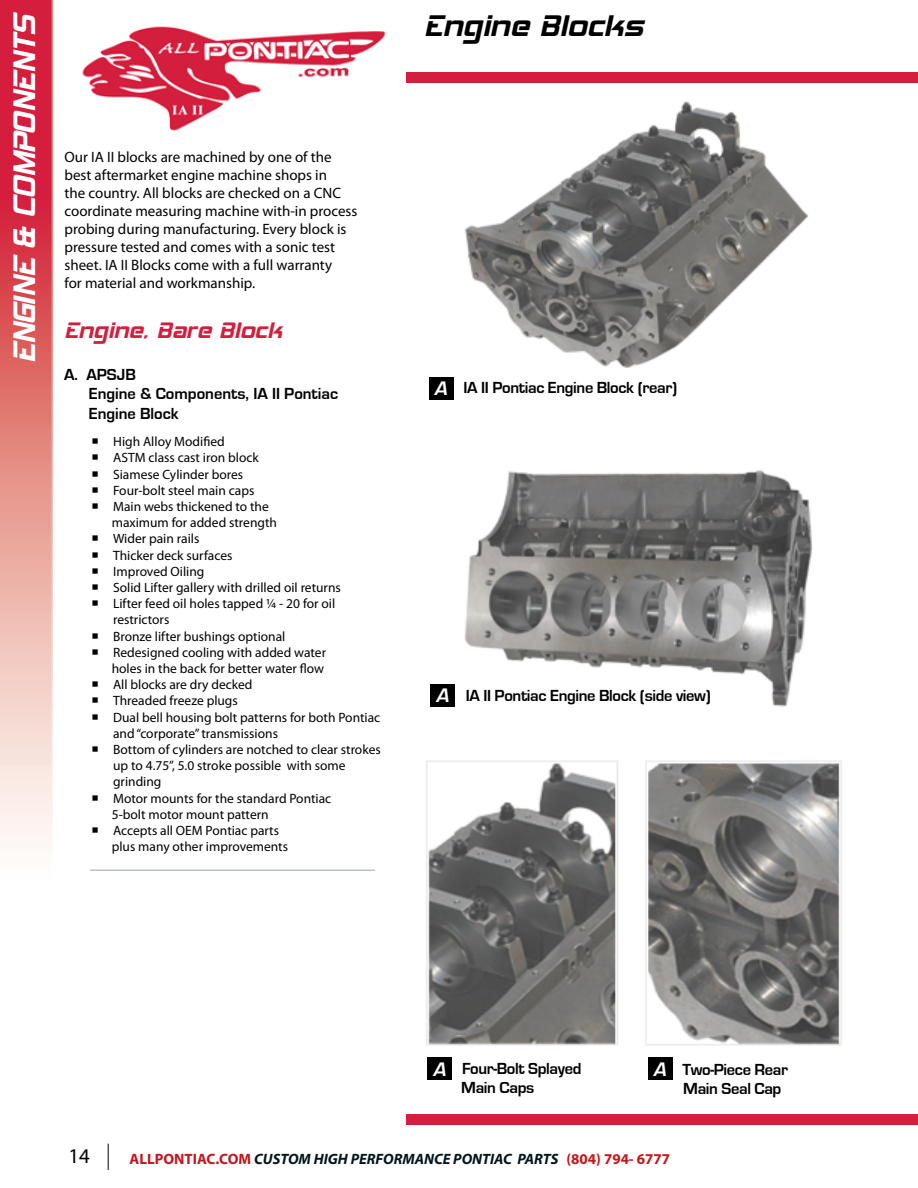
<style>
.page{position:relative;width:918px;height:1188px;background:#fff}
.page>*{position:absolute;margin:0;border:0;box-sizing:border-box;transform-origin:0 0}
.t1{font:37.5px "Hemi Head 426";color:#fff}
.t2{font:36px "Hemi Head 426";color:#000}
.t3{font:27px "Hemi Head 426";color:#d41e3d}
.t4{font:21px "Myriad Pro";color:#000}
.t5{font:700 16.5px/18.8px "Eurostile";letter-spacing:-.02em;color:#000}
.t6{font:700 16.5px/19.8px "Eurostile";color:#000}
.t7{font:15px/18px "Myriad Pro";color:#000}
.t8{font:italic 700 15px "Myriad Pro";color:#00161c}
.t9{font:13.5px/16.2px "Myriad Pro";color:#000}
.s1{font-family:"Eurostile LT Std";font-weight:600;font-style:italic;font-size:18px;color:#fff}
.s2{font-style:normal;color:#c4161c}
</style>
<div class="page">
<svg style="left:108px;top:1144px;width:1px;height:26px"></svg>
<img style="left:412px;top:82px;width:506px;height:1033px">
<hr style="left:90px;top:870px;width:285px;height:1px;background:#95a3ab">
<div style="left:406px;top:72px;width:508px;height:10px;background:#d41e3d"></div>
<hr style="left:914px;top:72px;width:4px;height:10px;background:#d41e3d">
<div style="left:406px;top:1114px;width:508px;height:11px;background:#d41e3d"></div>
<hr style="left:914px;top:1115px;width:4px;height:10px;background:#d41e3d">
<img style="left:82px;top:26px;width:304px;height:105px">
<div style="left:429px;top:377px;width:25px;height:23px;background:#000"></div>
<div style="left:430px;top:684px;width:25px;height:22px;background:#000"></div>
<div style="left:428px;top:1058px;width:24px;height:22px;background:#000"></div>
<div style="left:648px;top:1058px;width:25px;height:22px;background:#000"></div>
<img style="left:0;top:0;width:53px;height:849px">
<p class="t1" style="left:9px;top:363px;width:353px;rotate:-90deg">ENGINE &amp; COMPONENTS</p>
<p class="t7" style="left:64px;top:148px;width:295px">Our IA II blocks are machined by one of the best aftermarket engine machine shops in<br>the country. All blocks are checked on a CNC coordinate measuring machine with-in process probing during manufacturing. Every block is pressure tested and comes with a sonic test sheet. IA II Blocks come with a full warranty<br>for material and workmanship.</p>
<p class="t3" style="left:64px;top:319px;width:219px">Engine, Bare Block</p>
<p class="t6" style="left:89px;top:365px;width:251px;text-indent:-25px">A. APSJB<br>Engine &amp; Components, IA II Pontiac<br>Engine Block</p>
<p class="t9" style="left:92px;top:433px;width:135px">○ High Alloy Modified</p>
<p class="t9" style="left:92px;top:450px;width:169px">○ ASTM class cast iron block</p>
<p class="t9" style="left:92px;top:466px;width:153px">○ Siamese Cylinder bores</p>
<p class="t9" style="left:92px;top:482px;width:164px">○ Four-bolt steel main caps</p>
<p class="t9" style="left:112px;top:498px;width:167px;text-indent:-20px">○ Main webs thickened to the maximum for added strength</p>
<p class="t9" style="left:92px;top:531px;width:109px">○ Wider pain rails</p>
<p class="t9" style="left:92px;top:547px;width:143px">○ Thicker deck surfaces</p>
<p class="t9" style="left:92px;top:563px;width:114px">○ Improved Oiling</p>
<p class="t9" style="left:92px;top:579px;width:251px">○ Solid Lifter gallery with drilled oil returns</p>
<p class="t9" style="left:113px;top:595px;width:224px;text-indent:-22px">○ Lifter feed oil holes tapped ¼ - 20 for oil restrictors</p>
<p class="t9" style="left:92px;top:628px;width:195px">○ Bronze lifter bushings optional</p>
<p class="t9" style="left:92px;top:644px;width:236px;text-align:right">○ Redesigned cooling with added water holes in the back for better water flow</p>
<p class="t9" style="left:92px;top:676px;width:163px">○ All blocks are dry decked</p>
<p class="t9" style="left:92px;top:693px;width:148px">○ Threaded freeze plugs</p>
<p class="t9" style="left:113px;top:709px;width:269px;text-indent:-22px">○ Dual bell housing bolt patterns for both Pontiac and “corporate” transmissions</p>
<p class="t9" style="left:113px;top:741px;width:269px;text-indent:-22px">○ Bottom of cylinders are notched to clear strokes up to 4.75”, 5.0 stroke possible with some grinding</p>
<p class="t9" style="left:112px;top:790px;width:221px;text-indent:-20px">○ Motor mounts for the standard Pontiac<br>5-bolt motor mount pattern</p>
<p class="t9" style="left:112px;top:822px;width:178px;text-indent:-20px">○ Accepts all OEM Pontiac parts plus many other improvements</p>
<p class="t2" style="left:424px;top:11px;width:220px">Engine Blocks</p>
<p class="t5" style="left:434px;top:379px;width:244px"><span class="s1">A</span> IA II Pontiac Engine Block (rear)</p>
<p class="t5" style="left:436px;top:686px;width:277px"><span class="s1">A</span> IA II Pontiac Engine Block (side view)</p>
<p class="t5" style="left:461px;top:1060px;width:122px;text-indent:-28px"><span class="s1">A</span> Four-Bolt Splayed<br>Main Caps</p>
<p class="t5" style="left:683px;top:1060px;width:106px;line-height:19.5px;text-indent:-30px"><span class="s1">A</span> Two-Piece Rear<br>Main Seal Cap</p>
<p class="t4" style="left:68px;top:1143px;width:23px">14</p>
<p class="t8" style="left:130px;top:1150px;width:542px"><span class="s2">ALLPONTIAC.COM</span> CUSTOM HIGH PERFORMANCE PONTIAC PARTS <span class="s2">(804) 794- 6777</span></p>
</div>
